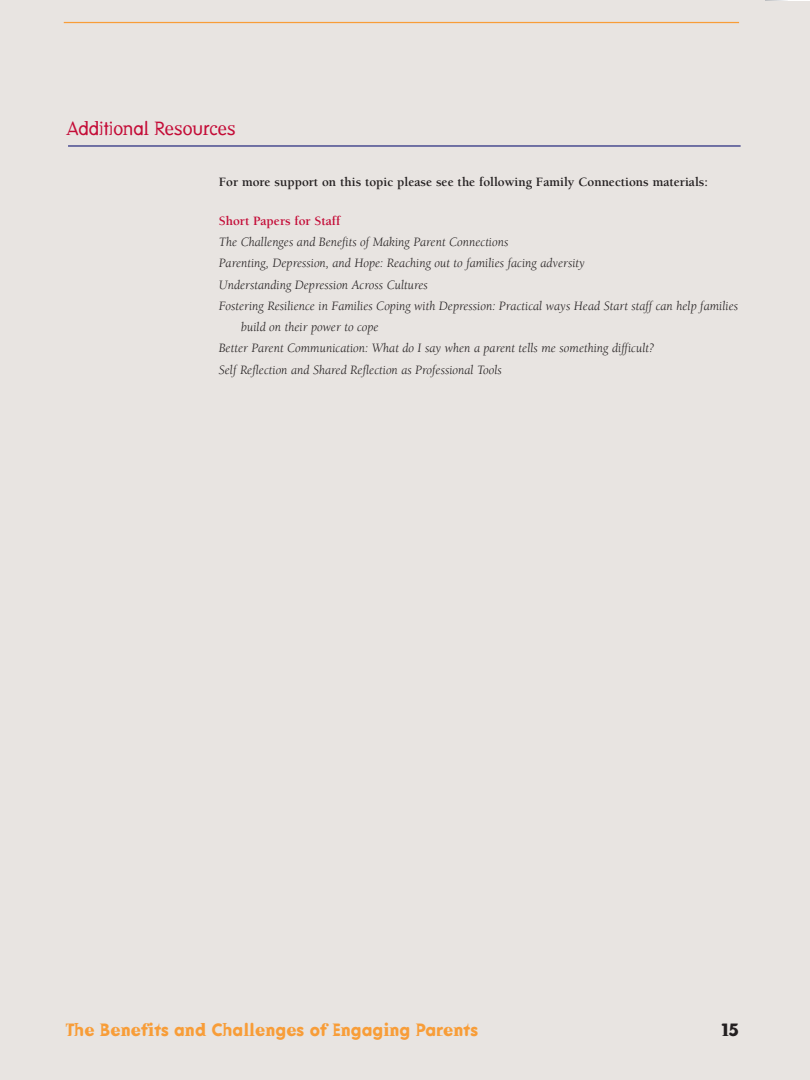
<style>
.page{position:relative;width:810px;height:1080px;background:#fff}
.page>*{position:absolute;margin:0;border:0;box-sizing:border-box;transform-origin:0 0}
.t1{font:18.75px "Dead History Roman";color:#c40c37}
.t2{font:700 17.5px "Dead History";color:#f89d38}
.t3{font:700 17.5px "Dead History";color:#231f20}
.t4{font:italic 13.12px "Berkeley";color:#231f20}
.t5{font:700 13.12px "Berkeley";color:#231f20}
.t6{font:700 13.12px "Berkeley";color:#c40c37}
</style>
<div class="page">
<div style="left:0;top:0;width:770px;height:1080px;background:#e8e4e1"></div>
<hr style="left:64px;top:22px;width:675px;height:1px;background:#f89d38">
<hr style="left:68px;top:145px;width:673px;height:2px;background:#2a2d80">
<div style="left:762px;top:1px;width:48px;height:1079px;background:#e8e4e1"></div>
<h1 class="t1" style="left:67px;top:117px;width:170px">Additional Resources</h1>
<p class="t5" style="left:219px;top:177px;width:491px">For more support on this topic please see the following Family Connections materials:</p>
<p class="t6" style="left:219px;top:216px;width:123px">Short Papers for Staff</p>
<p class="t4" style="left:219px;top:237px;width:291px">The Challenges and Benefits of Making Parent Connections</p>
<p class="t4" style="left:219px;top:258px;width:368px">Parenting, Depression, and Hope: Reaching out to families facing adversity</p>
<p class="t4" style="left:219px;top:279px;width:211px">Understanding Depression Across Cultures</p>
<p class="t4" style="left:219px;top:301px;width:521px">Fostering Resilience in Families Coping with Depression: Practical ways Head Start staff can help families</p>
<p class="t4" style="left:241px;top:322px;width:139px">build on their power to cope</p>
<p class="t4" style="left:219px;top:343px;width:436px">Better Parent Communication: What do I say when a parent tells me something difficult?</p>
<p class="t4" style="left:219px;top:364px;width:285px">Self Reflection and Shared Reflection as Professional Tools</p>
<h2 class="t2" style="left:66px;top:1020px;width:413px">The Benefits and Challenges of Engaging Parents</h2>
<h2 class="t3" style="left:722px;top:1020px;width:18px">15</h2>
</div>
